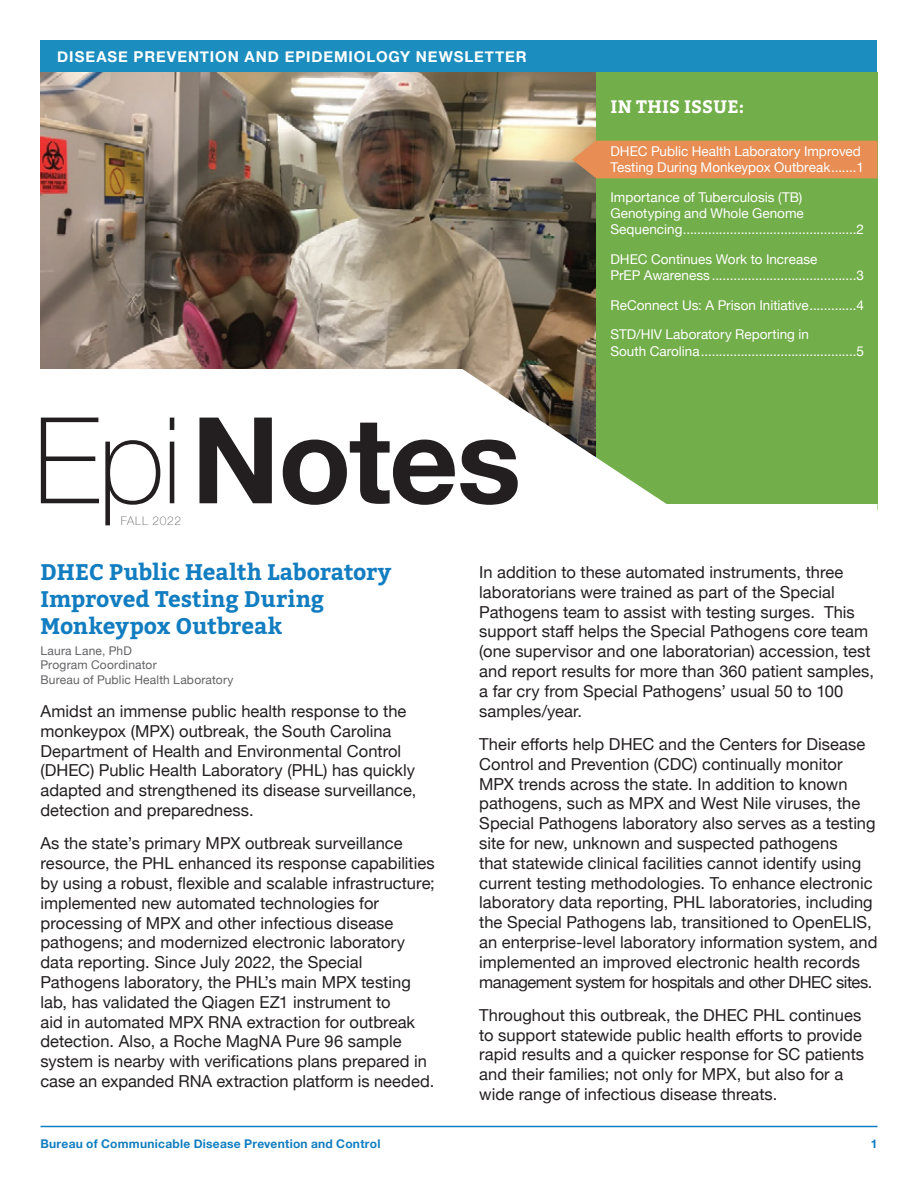
<style>
.page{position:relative;width:918px;height:1188px;background:#fff}
.page>*{position:absolute;margin:0;border:0;box-sizing:border-box;transform-origin:0 0}
.t1{font:700 120px "Helvetica Neue";letter-spacing:-.015em;color:#231f20}
.t2{font:700 22.5px/27px "Bitter";letter-spacing:-.005em;color:#127dc0}
.t3{font:700 18px "Bitter";letter-spacing:.01em;color:#fff}
.t4{font:16.5px/19.8px "Helvetica Neue";color:#231f20}
.t5{font:700 15px "Helvetica Neue";letter-spacing:.06em;color:#fff}
.t6{font:13.5px/16.2px "Helvetica Neue";color:#fff}
.t7{font:12px/14.4px "Helvetica Neue";letter-spacing:.015em;color:#636366}
.t8{font:700 12px "Helvetica Neue";letter-spacing:.02em;color:#127dc0}
.t9{font:100 12px "Helvetica Neue";letter-spacing:.05em;color:#636366}
.s1{font-weight:100}
</style>
<div class="page">
<hr style="left:40px;top:1126px;width:838px;height:1px;background:#127dc0">
<img style="left:40px;top:72px;width:556px;height:297px">
<div style="left:40px;top:40px;width:838px;height:32px;background:#1b8dbf"></div>
<div style="left:596px;top:72px;width:282px;height:504px;background:#72ae49"></div>
<div style="left:0;top:511px;width:918px;height:103px;background:#fff"></div>
<svg style="left:462px;top:369px;width:416px;height:142px"></svg>
<div style="left:572px;top:141px;width:306px;height:37px;background:#e88d53"></div>
<p class="t5" style="left:57px;top:45px;width:471px">DISEASE PREVENTION AND EPIDEMIOLOGY NEWSLETTER</p>
<h1 class="t1" style="left:33px;top:366px;width:489px"><span class="s1">Epi</span>Notes</h1>
<p class="t9" style="left:121px;top:511px;width:62px">FALL 2022</p>
<p class="t3" style="left:610px;top:94px;width:135px">IN THIS ISSUE:</p>
<p class="t6" style="left:610px;top:144px;width:255px">DHEC Public Health Laboratory Improved<br>Testing During Monkeypox Outbreak.......1</p>
<p class="t6" style="left:610px;top:190px;width:255px">Importance of Tuberculosis (TB)<br>Genotyping and Whole Genome<br>Sequencing................................................2</p>
<p class="t6" style="left:610px;top:252px;width:255px">DHEC Continues Work to Increase<br>PrEP Awareness ........................................3</p>
<p class="t6" style="left:610px;top:291px;width:255px;line-height:29.7px">ReConnect Us: A Prison Initiative.............4<br>STD/HIV Laboratory Reporting in</p>
<p class="t6" style="left:610px;top:343px;width:255px">South Carolina...........................................5</p>
<h2 class="t2" style="left:40px;top:559px;width:352px">DHEC Public Health Laboratory<br>Improved Testing During<br>Monkeypox Outbreak</h2>
<p class="t7" style="left:40px;top:644px;width:195px">Laura Lane, PhD<br>Program Coordinator<br>Bureau of Public Health Laboratory</p>
<p class="t4" style="left:40px;top:702px;width:378px">Amidst an immense public health response to the monkeypox (MPX) outbreak, the South Carolina Department of Health and Environmental Control (DHEC) Public Health Laboratory (PHL) has quickly adapted and strengthened its disease surveillance, detection and preparedness.</p>
<p class="t4" style="left:40px;top:835px;width:396px">As the state’s primary MPX outbreak surveillance resource, the PHL enhanced its response capabilities by using a robust, flexible and scalable infrastructure; implemented new automated technologies for processing of MPX and other infectious disease pathogens; and modernized electronic laboratory data reporting. Since July 2022, the Special Pathogens laboratory, the PHL’s main MPX testing lab, has validated the Qiagen EZ1 instrument to<br>aid in automated MPX RNA extraction for outbreak detection. Also, a Roche MagNA Pure 96 sample system is nearby with verifications plans prepared in case an expanded RNA extraction platform is needed.</p>
<p class="t4" style="left:479px;top:563px;width:396px">In addition to these automated instruments, three laboratorians were trained as part of the Special Pathogens team to assist with testing surges. This support staff helps the Special Pathogens core team (one supervisor and one laboratorian) accession, test and report results for more than 360 patient samples, a far cry from Special Pathogens’ usual 50 to 100 samples/year.</p>
<p class="t4" style="left:479px;top:735px;width:400px">Their efforts help DHEC and the Centers for Disease Control and Prevention (CDC) continually monitor MPX trends across the state. In addition to known pathogens, such as MPX and West Nile viruses, the Special Pathogens laboratory also serves as a testing site for new, unknown and suspected pathogens<br>that statewide clinical facilities cannot identify using current testing methodologies. To enhance electronic laboratory data reporting, PHL laboratories, including the Special Pathogens lab, transitioned to OpenELIS, an enterprise-level laboratory information system, and implemented an improved electronic health records management system for hospitals and other DHEC sites.</p>
<p class="t4" style="left:479px;top:1006px;width:386px">Throughout this outbreak, the DHEC PHL continues to support statewide public health efforts to provide rapid results and a quicker response for SC patients and their families; not only for MPX, but also for a wide range of infectious disease threats.</p>
<p class="t8" style="left:40px;top:1134px;width:342px">Bureau of Communicable Disease Prevention and Control</p>
<p class="t8" style="left:871px;top:1134px;width:8px">1</p>
</div>
